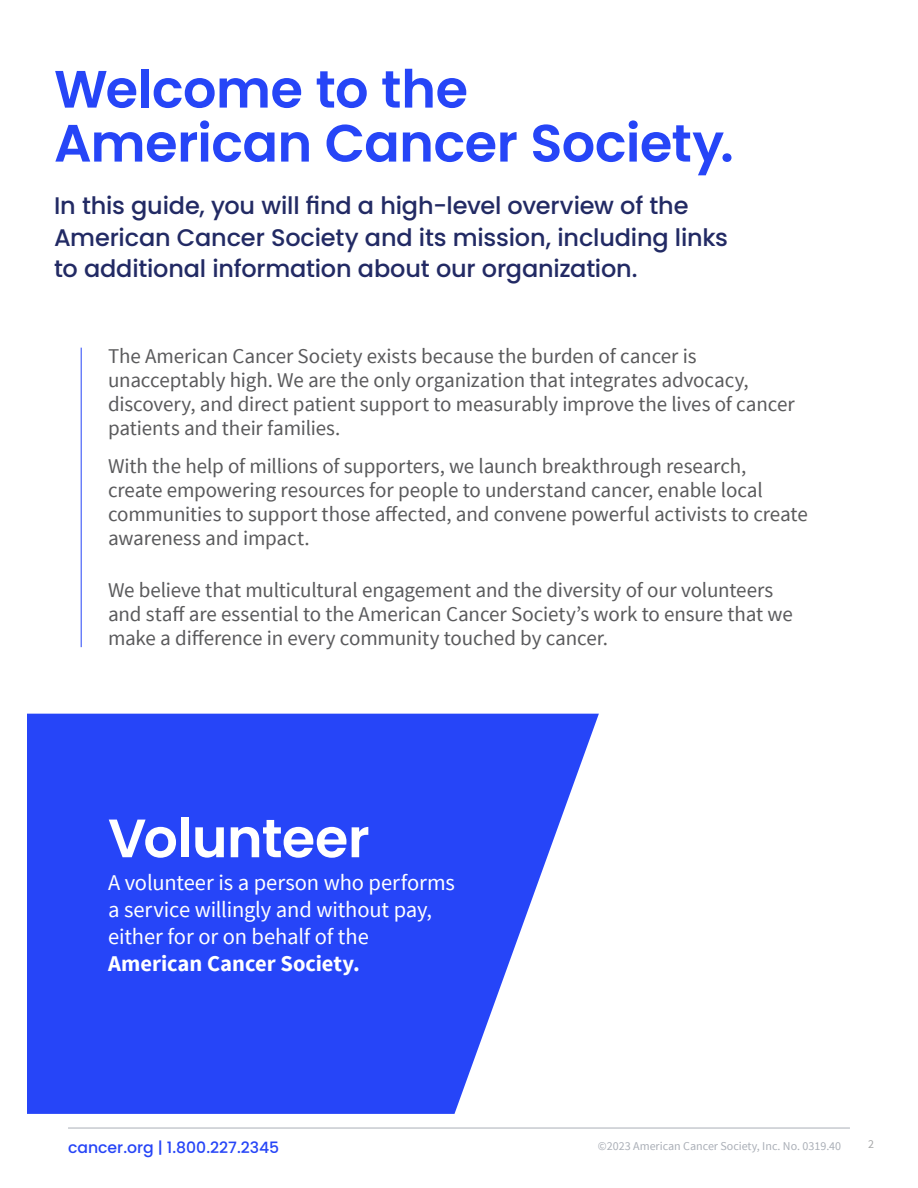
<style>
.page{position:relative;width:918px;height:1188px;background:#fff}
.page>*{position:absolute;margin:0;border:0;box-sizing:border-box;transform-origin:0 0}
.t1{font:600 54px "Poppins";letter-spacing:-.01em;color:#fff}
.t2{font:600 52.5px/54px "Poppins";letter-spacing:-.01em;color:#2645f7}
.t3{font:500 24px/31.5px "Poppins";letter-spacing:-.01em;color:#222a64}
.t4{font:22.5px/27px "Source Sans Pro";letter-spacing:-.01em;color:#fff}
.t5{font:21px/24px "Source Sans Pro";letter-spacing:-.005em;color:#5a5a5c}
.t6{font:500 15.6px "Poppins";color:#2645f7}
.t7{font:12px "Source Sans Pro";color:#aaafb7}
.t8{font:12px "Source Sans Pro";color:#a7a8a9}
.s1{font-weight:700}
</style>
<div class="page">
<hr style="left:68px;top:1128px;width:782px;height:1px;background:#aaafb7">
<hr style="left:81px;top:348px;width:1px;height:299px;background:#2645f7">
<svg style="left:27px;top:714px;width:572px;height:400px;fill:#2645f8"></svg>
<p class="t2" style="left:54px;top:62px;width:681px">Welcome to the<br>American Cancer Society.</p>
<p class="t3" style="left:54px;top:190px;width:676px">In this guide, you will find a high-level overview of the<br>American Cancer Society and its mission, including links to additional information about our organization.</p>
<p class="t5" style="left:108px;top:345px;width:688px">The American Cancer Society exists because the burden of cancer is unacceptably high. We are the only organization that integrates advocacy, discovery, and direct patient support to measurably improve the lives of cancer patients and their families.</p>
<p class="t5" style="left:108px;top:454px;width:701px">With the help of millions of supporters, we launch breakthrough research,<br>create empowering resources for people to understand cancer, enable local communities to support those affected, and convene powerful activists to create awareness and impact.</p>
<p class="t5" style="left:108px;top:579px;width:686px">We believe that multicultural engagement and the diversity of our volunteers and staff are essential to the American Cancer Society’s work to ensure that we make a difference in every community touched by cancer.</p>
<p class="t1" style="left:108px;top:807px;width:263px">Volunteer</p>
<p class="t4" style="left:108px;top:870px;width:349px">A volunteer is a person who performs a service willingly and without pay, either for or on behalf of the<br><span class="s1">American Cancer Society.</span></p>
<p class="t6" style="left:68px;top:1139px;width:213px">cancer.org | 1.800.227.2345</p>
<p class="t7" style="left:598px;top:1138px;width:245px">©2023 American Cancer Society, Inc. No. 0319.40</p>
<p class="t8" style="left:868px;top:1137px;width:7px">2</p>
</div>
